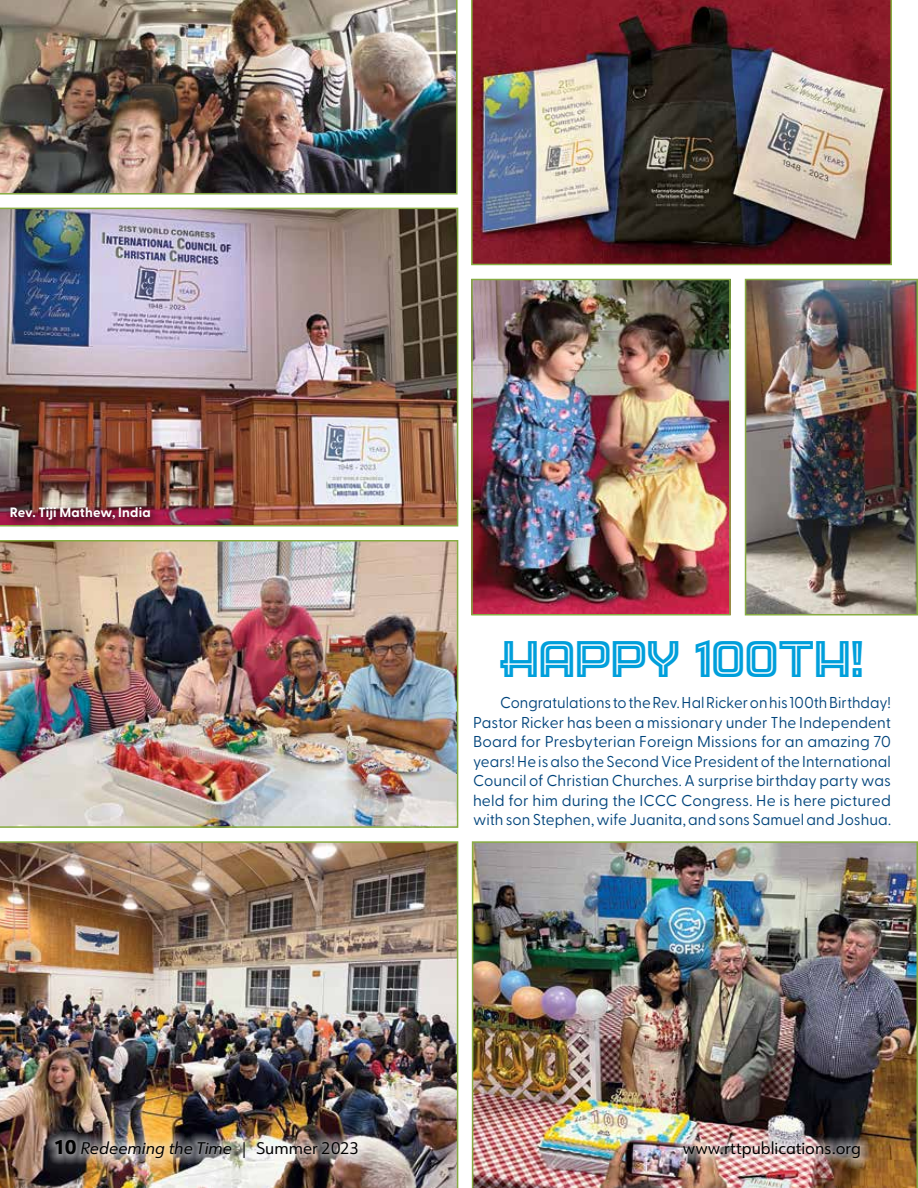
<style>
.page{position:relative;width:918px;height:1188px;background:#fff}
.page>*{position:absolute;margin:0;border:0;box-sizing:border-box;transform-origin:0 0}
.t1{font:49.5px "Hotel";letter-spacing:-.005em;color:#009fdb}
.t2{font:italic 16.5px "URW Form";color:#000}
.t3{font:16.5px "URW Form";color:#000}
.t4{font:15.75px/19.5px "Greycliff CF";letter-spacing:.005em;color:#00447c;text-align:justify;scale:.96 1}
.t5{font:700 13.5px "Greycliff CF";letter-spacing:.01em;color:#fff}
.s1{font-weight:800;font-style:normal;font-size:19.5px}
.s2{font-weight:300;font-style:normal}
.s3{font-style:normal}
</style>
<div class="page">
<img style="left:0;top:540px;width:458px;height:288px">
<img style="left:0;top:208px;width:458px;height:318px">
<img style="left:0;top:0;width:458px;height:195px">
<img style="left:0;top:841px;width:458px;height:347px">
<img style="left:471px;top:0;width:421px;height:265px">
<img style="left:474px;top:282px;width:254px;height:330px">
<div style="left:471px;top:279px;width:260px;height:336px;border:2px solid #87ac42"></div>
<img style="left:748px;top:282px;width:167px;height:331px">
<div style="left:745px;top:279px;width:173px;height:337px;border:2px solid #87ac42"></div>
<img style="left:472px;top:841px;width:446px;height:347px">
<img style="left:6px;top:502px;width:155px;height:25px">
<img style="left:45px;top:1130px;width:825px;height:39px">
<p class="t5" style="left:10px;top:502px;width:142px">Rev. Tiji Mathew, India</p>
<h1 class="t1" style="left:500px;top:632px;width:366px">Happy 100th!</h1>
<p class="t4" style="left:473px;top:692px;width:437px;text-indent:27px">Congratulations to the Rev. Hal Ricker on his 100th Birthday!<br>Pastor Ricker has been a missionary under The Independent Board for Presbyterian Foreign Missions for an amazing 70 years! He is also the Second Vice President of the International Council of Christian Churches. A surprise birthday party was held for him during the ICCC Congress. He is here pictured with son Stephen, wife Juanita, and sons Samuel and Joshua.</p>
<p class="t2" style="left:54px;top:1137px;width:307px"><span class="s1">10</span> Redeeming the Time <span class="s2">|</span> <span class="s3">Summer 2023</span></p>
<p class="t3" style="left:683px;top:1137px;width:180px">www.rttpublications.org</p>
</div>
